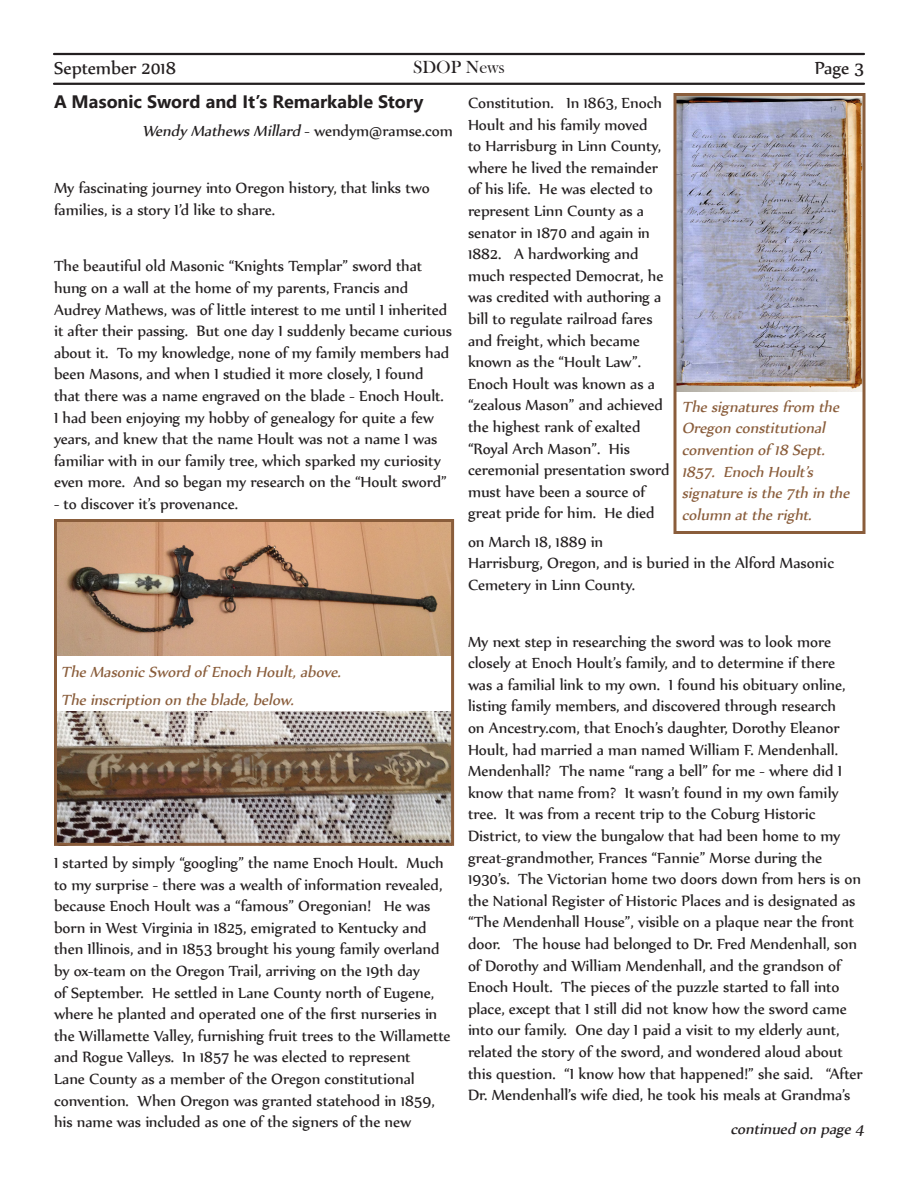
<style>
.page{position:relative;width:918px;height:1188px;background:#fff}
.page>*{position:absolute;margin:0;border:0;box-sizing:border-box;transform-origin:0 0}
.t1{font:21px "Nyala";color:#231f20}
.t2{font:18px/21.6px "Nyala";color:#231f20}
.t3{font:italic 18px/21.6px "Nyala";color:#8a5d3b}
.t4{font:italic 18px "Nyala";color:#231f20}
.t5{font:700 18px "Segoe UI";color:#231f20}
.t6{font:18px "Bask Old Face";color:#231f20}
.s1{font-style:normal}
</style>
<div class="page">
<hr style="left:54px;top:83px;width:810px;height:2px;background:#231f20">
<hr style="left:54px;top:53px;width:810px;height:2px;background:#231f20">
<img style="left:58px;top:523px;width:392px;height:133px">
<img style="left:58px;top:711px;width:392px;height:131px">
<div style="left:54px;top:519px;width:400px;height:327px;border:3px solid #8a5d3b"></div>
<img style="left:678px;top:97px;width:184px;height:295px">
<div style="left:674px;top:93px;width:192px;height:441px;border:3px solid #8a5d3b"></div>
<p class="t1" style="left:54px;top:55px;width:124px">September 2018</p>
<p class="t6" style="left:413px;top:58px;width:93px">SDOP News</p>
<p class="t1" style="left:815px;top:55px;width:51px">Page 3</p>
<p class="t5" style="left:54px;top:85px;width:371px">A Masonic Sword and It’s Remarkable Story</p>
<p class="t4" style="left:142px;top:120px;width:312px">Wendy MathewsMillard <span class="s1">- wen d ym @ ra m s e . co m</span></p>
<p class="t2" style="left:468px;top:92px;width:203px">Constitution. In 1863, Enoch<br>Hoult and his family moved<br>to Harrisburg in Linn County, where he lived the remainder of his life. He was elected to represent Linn County as a senator in 1870 and again in<br>1882. A hardworking and much respected Democrat, he was credited with authoring a bill to regulate railroad fares and freight, which became known as the “Hoult Law”.<br>Enoch Hoult was known as a “zealous Mason” and achieved the highest rank of exalted “Royal Arch Mason”. His ceremonial presentation sword must have been a source of great pride for him. He died</p>
<p class="t2" style="left:468px;top:530px;width:368px">on March 18, 1889 in<br>Harrisburg, Oregon, and is buried in the Alford Masonic<br>Cemetery in Linn County.</p>
<p class="t2" style="left:54px;top:177px;width:377px">My fascinating journey into Oregon history, that links two families, is a story I’d like to share.</p>
<p class="t2" style="left:54px;top:255px;width:400px">The beautiful old Masonic “Knights Templar” sword that hung on a wall at the home of my parents, Francis and Audrey Mathews, was of little interest to me until I inherited it after their passing. But one day I suddenly became curious about it. To my knowledge, none of my family members had been Masons, and when I studied it more closely, I found that there was a name engraved on the blade - Enoch Hoult.<br>I had been enjoying my hobby of genealogy for quite a few years, and knew that the name Hoult was not a name I was familiar with in our family tree, which sparked my curiosity even more. And so began my research on the “Hoult sword”</p>
<p class="t2" style="left:54px;top:492px;width:186px">- to discover it’s provenance.</p>
<p class="t3" style="left:682px;top:395px;width:173px">Thesignaturesfrom the<br>Oregon constitutional convention of 18 Sept.<br>1857. Enoch Hoult’s signatureisthe7th in the column attheright.</p>
<p class="t3" style="left:61px;top:660px;width:285px">TheMasonicSword of Enoch Hoult,above.</p>
<p class="t3" style="left:61px;top:688px;width:238px">Theinscription on theblade,below.</p>
<p class="t2" style="left:54px;top:852px;width:398px">I started by simply “googling” the name Enoch Hoult. Much to my surprise - there was a wealth of information revealed, because Enoch Hoult was a “famous” Oregonian! He was born in West Virginia in 1825, emigrated to Kentucky and then Illinois, and in 1853 brought his young family overland by ox-team on the Oregon Trail, arriving on the 19th day<br>of September. He settled in Lane County north of Eugene, where he planted and operated one of the first nurseries in the Willamette Valley, furnishing fruit trees to the Willamette and Rogue Valleys. In 1857 he was elected to represent<br>Lane County as a member of the Oregon constitutional convention. When Oregon was granted statehood in 1859, his name was included as one of the signers of the new</p>
<p class="t2" style="left:468px;top:630px;width:396px">My next step in researching the sword was to look more closely at Enoch Hoult’s family, and to determine if there was a familial link to my own. I found his obituary online, listing family members, and discovered through research<br>on Ancestry.com, that Enoch’s daughter, Dorothy Eleanor Hoult, had married a man named William F. Mendenhall.<br>Mendenhall? The name “rang a bell” for me - where did I know that name from? It wasn’t found in my own family tree. It was from a recent trip to the Coburg Historic District, to view the bungalow that had been home to my great-grandmother, Frances “Fannie” Morse during the 1930’s. The Victorian home two doors down from hers is on the National Register of Historic Places and is designated as “The Mendenhall House”, visible on a plaque near the front door. The house had belonged to Dr. Fred Mendenhall, son of Dorothy and William Mendenhall, and the grandson of Enoch Hoult. The pieces of the puzzle started to fall into place, except that I still did not know how the sword came into our family. One day I paid a visit to my elderly aunt, related the story of the sword, and wondered aloud about this question. “I know how that happened!” she said. “After Dr. Mendenhall’s wife died, he took his meals at Grandma’s</p>
<p class="t4" style="left:730px;top:1118px;width:139px">continued on page4</p>
</div>
